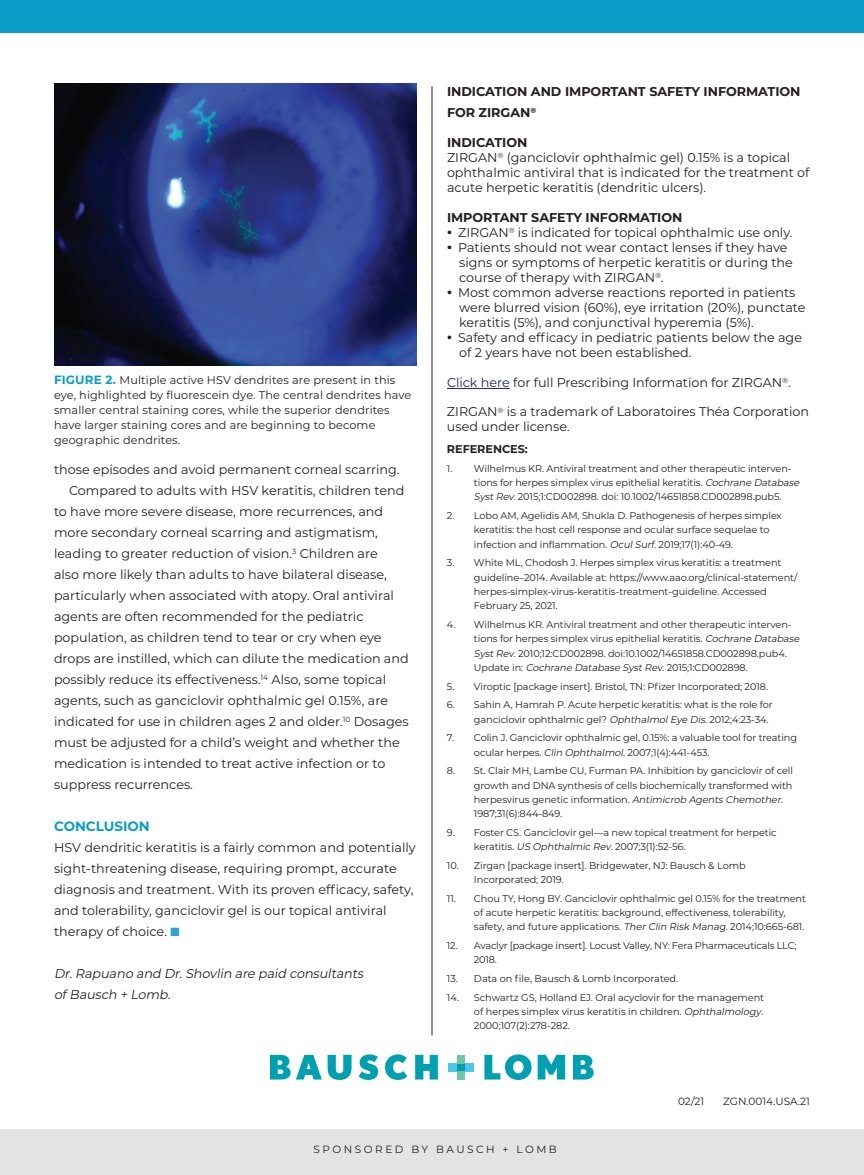
<style>
.page{position:relative;width:864px;height:1175px;background:#fff}
.page>*{position:absolute;margin:0;border:0;box-sizing:border-box;transform-origin:0 0}
.t1{font:700 13.5px "Montserrat";color:#0a9dc7}
.t2{font:12.75px/21px "Montserrat";color:#231f20}
.t3{font:700 12.75px/21px "Montserrat";letter-spacing:-.005em;color:#231f20}
.t4{font:italic 12.75px/21px "Montserrat";color:#231f20}
.t5{font:11.25px/15px "Montserrat";letter-spacing:.01em;color:#231f20}
.t6{font:700 11.25px "Montserrat";letter-spacing:-.005em;color:#231f20}
.t7{font:10.5px "Montserrat";letter-spacing:.24em;color:#231f20}
.t8{font:10.5px "Montserrat";letter-spacing:-.005em;color:#231f20}
.t9{font:9.75px/14.2px "Montserrat";letter-spacing:-.01em;color:#231f20}
.s1{font-weight:700;font-size:12px;color:#0a9dc7}
.s2{color:#2aa4cb}
.s3{font-weight:800}
.s4{color:#24245d}
.s5{font-style:italic}
</style>
<div class="page">
<hr style="left:447px;top:388px;width:63px;height:1px;background:#24245d">
<hr style="left:432px;top:86px;width:1px;height:949px;background:#231f20">
<div style="left:0;top:0;width:864px;height:32px;background:#0a9dc7"></div>
<img style="left:54px;top:83px;width:363px;height:282px">
<svg style="left:270px;top:1054px;width:52px;height:25px"></svg>
<svg style="left:328px;top:1054px;width:24px;height:25px"></svg>
<svg style="left:359px;top:1054px;width:19px;height:25px"></svg>
<svg style="left:385px;top:1054px;width:22px;height:25px"></svg>
<svg style="left:415px;top:1054px;width:23px;height:25px"></svg>
<svg style="left:484px;top:1054px;width:48px;height:25px"></svg>
<svg style="left:538px;top:1054px;width:27px;height:25px"></svg>
<svg style="left:573px;top:1054px;width:21px;height:25px"></svg>
<div style="left:457px;top:1063px;width:8px;height:8px;background:#00a0b0"></div>
<div style="left:457px;top:1054px;width:8px;height:9px;background:#70c6a2"></div>
<div style="left:457px;top:1071px;width:8px;height:8px;background:#70c6a2"></div>
<div style="left:449px;top:1063px;width:8px;height:8px;background:#4dc7e9"></div>
<div style="left:465px;top:1063px;width:8px;height:8px;background:#4dc7e9"></div>
<div style="left:0;top:1129px;width:864px;height:45px;background:#e2e3e2"></div>
<p class="t5" style="left:54px;top:372px;width:359px"><span class="s1">FIGURE 2.</span> Multiple active HSV dendrites are present in this eye, highlighted by fluorescein dye. The central dendrites have smaller central staining cores, while the superior dendrites have larger staining cores and are beginning to become geographic dendrites.</p>
<p class="t2" style="left:54px;top:459px;width:347px">those episodes and avoid permanent corneal scarring.</p>
<p class="t2" style="left:54px;top:480px;width:356px;text-indent:15px">Compared to adults with HSV keratitis, children tend to have more severe disease, more recurrences, and more secondary corneal scarring and astigmatism, leading to greater reduction of vision.<sup>3</sup> Children are<br>also more likely than adults to have bilateral disease, particularly when associated with atopy. Oral antiviral agents are often recommended for the pediatric population, as children tend to tear or cry when eye drops are instilled, which can dilute the medication and possibly reduce its effectiveness.<sup>14</sup> Also, some topical agents, such as ganciclovir ophthalmic gel 0.15%, are indicated for use in children ages 2 and older.<sup>10</sup> Dosages must be adjusted for a child’s weight and whether the medication is intended to treat active infection or to suppress recurrences.</p>
<p class="t1" style="left:54px;top:816px;width:97px">CONCLUSION</p>
<p class="t2" style="left:54px;top:837px;width:363px">HSV dendritic keratitis is a fairly common and potentially sight-threatening disease, requiring prompt, accurate diagnosis and treatment. With its proven efficacy, safety, and tolerability, ganciclovir gel is our topical antiviral therapy of choice. <span class="s2">■</span></p>
<p class="t4" style="left:54px;top:963px;width:314px">Dr.Rapuano and Dr.Shovlin are paid consultants ofBausch + Lomb.</p>
<p class="t3" style="left:447px;top:80px;width:355px">INDICATION AND IMPORTANT SAFETY INFORMATION<br>FOR ZIRGAN<sup>®</sup></p>
<p class="t3" style="left:447px;top:131px;width:82px">INDICATION</p>
<p class="t2" style="left:447px;top:150px;width:364px;line-height:15px">ZIRGAN<sup>®</sup> (ganciclovir ophthalmic gel) 0.15% is a topical ophthalmic antiviral that is indicated for the treatment of acute herpetic keratitis (dendritic ulcers).</p>
<p class="t3" style="left:447px;top:206px;width:237px">IMPORTANT SAFETY INFORMATION</p>
<p class="t2" style="left:447px;top:222px;width:347px"><span class="s3">•</span> ZIRGAN<sup>®</sup> is indicated for topical ophthalmic use only.</p>
<p class="t2" style="left:447px;top:237px;width:342px"><span class="s3">•</span> Patients should not wear contact lenses if they have</p>
<p class="t2" style="left:459px;top:252px;width:335px">signs or symptoms of herpetic keratitis or during the</p>
<p class="t2" style="left:459px;top:267px;width:206px">course of therapy with ZIRGAN<sup>®</sup>.</p>
<p class="t2" style="left:447px;top:282px;width:350px"><span class="s3">•</span> Most common adverse reactions reported in patients</p>
<p class="t2" style="left:459px;top:297px;width:348px">were blurred vision (60%), eye irritation (20%), punctate</p>
<p class="t2" style="left:459px;top:312px;width:296px">keratitis (5%), and conjunctival hyperemia (5%).</p>
<p class="t2" style="left:447px;top:327px;width:357px"><span class="s3">•</span> Safety and efficacy in pediatric patients below the age</p>
<p class="t2" style="left:459px;top:342px;width:234px">of 2 years have not been established.</p>
<p class="t2" style="left:447px;top:372px;width:345px"><span class="s4">Click here</span> for full Prescribing Information for ZIRGAN<sup>®</sup>.</p>
<p class="t2" style="left:447px;top:404px;width:364px;line-height:15px">ZIRGAN<sup>®</sup> is a trademark of Laboratoires Théa Corporation used under license.</p>
<p class="t6" style="left:447px;top:441px;width:82px">REFERENCES:</p>
<p class="t9" style="left:474px;top:461px;width:329px;text-indent:-27px">1. Wilhelmus KR. Antiviral treatment and other therapeutic interven&shy;tions for herpes simplex virus epithelial keratitis. <span class="s5">Cochrane Database<br>SystRev.</span>2015;1:CD002898. doi: 10.1002/14651858.CD002898.pub5.</p>
<p class="t9" style="left:474px;top:508px;width:309px;text-indent:-27px">2. Lobo AM, Agelidis AM, Shukla D. Pathogenesis of herpes simplex keratitis: the host cell response and ocular surface sequelae to infection and inflammation. <span class="s5">OculSurf</span>. 2019;17(1):40-49.</p>
<p class="t9" style="left:474px;top:555px;width:325px;text-indent:-27px">3. White ML, Chodosh J. Herpes simplex virus keratitis: a treatment guideline–2014. Available at: https://www.aao.org/clinical-statement/ herpes-simplex-virus-keratitis-treatment-guideline. Accessed February 25, 2021.</p>
<p class="t9" style="left:474px;top:617px;width:329px;text-indent:-27px">4. Wilhelmus KR. Antiviral treatment and other therapeutic interven&shy;tions for herpes simplex virus epithelial keratitis. <span class="s5">Cochrane Database SystRev</span>. 2010;12:CD002898. doi:10.1002/14651858.CD002898.pub4.<br>Update in: <span class="s5">Cochrane Database SystRev</span>. 2015;1:CD002898.</p>
<p class="t9" style="left:447px;top:678px;width:323px">5. Viroptic [package insert]. Bristol, TN: Pfizer Incorporated; 2018.</p>
<p class="t9" style="left:474px;top:697px;width:300px;text-indent:-27px">6. Sahin A, Hamrah P. Acute herpetic keratitis: what is the role for ganciclovir ophthalmic gel? <span class="s5">OphthalmolEye Dis.</span>2012;4:23-34.</p>
<p class="t9" style="left:474px;top:730px;width:325px;text-indent:-27px">7. Colin J. Ganciclovir ophthalmic gel, 0.15%: a valuable tool for treating ocular herpes. <span class="s5">Clin Ophthalmol</span>. 2007;1(4):441-453.</p>
<p class="t9" style="left:474px;top:763px;width:320px;text-indent:-27px">8. St. Clair MH, Lambe CU, Furman PA. Inhibition by ganciclovir of cell growth and DNA synthesis of cells biochemically transformed with herpesvirus genetic information. <span class="s5">Antimicrob Agents Chemother</span>.<br>1987;31(6):844-849.</p>
<p class="t9" style="left:474px;top:825px;width:304px;text-indent:-27px">9. Foster CS. Ganciclovir gel—a new topical treatment for herpetic keratitis. <span class="s5">US Ophthalmic Rev</span>. 2007;3(1):52-56.</p>
<p class="t9" style="left:474px;top:858px;width:273px;text-indent:-27px">10. Zirgan [package insert]. Bridgewater, NJ: Bausch &amp; Lomb<br>Incorporated; 2019.</p>
<p class="t9" style="left:474px;top:891px;width:334px;text-indent:-27px">11. Chou TY, Hong BY. Ganciclovir ophthalmic gel 0.15% for the treatment of acute herpetic keratitis: background, effectiveness, tolerability, safety, and future applications. <span class="s5">TherClin Risk Manag</span>. 2014;10:665-681.</p>
<p class="t9" style="left:474px;top:938px;width:324px;text-indent:-27px">12. Avaclyr [package insert]. Locust Valley, NY: Fera Pharmaceuticals LLC;<br>2018.</p>
<p class="t9" style="left:447px;top:971px;width:233px">13. Data on file, Bausch &amp; Lomb Incorporated.</p>
<p class="t9" style="left:474px;top:990px;width:292px;text-align:justify;text-indent:-27px">14. Schwartz GS, Holland EJ. Oral acyclovir for the management of herpes simplex virus keratitis in children. <span class="s5">Ophthalmology</span>.<br>2000;107(2):278-282.</p>
<p class="t7" style="left:678px;top:1093px;width:28px">02/21</p>
<p class="t8" style="left:723px;top:1093px;width:88px">ZGN.0014.USA.21</p>
<p class="t7" style="left:314px;top:1141px;width:245px">SPONSORED BY BAUSCH + LOMB</p>
</div>
